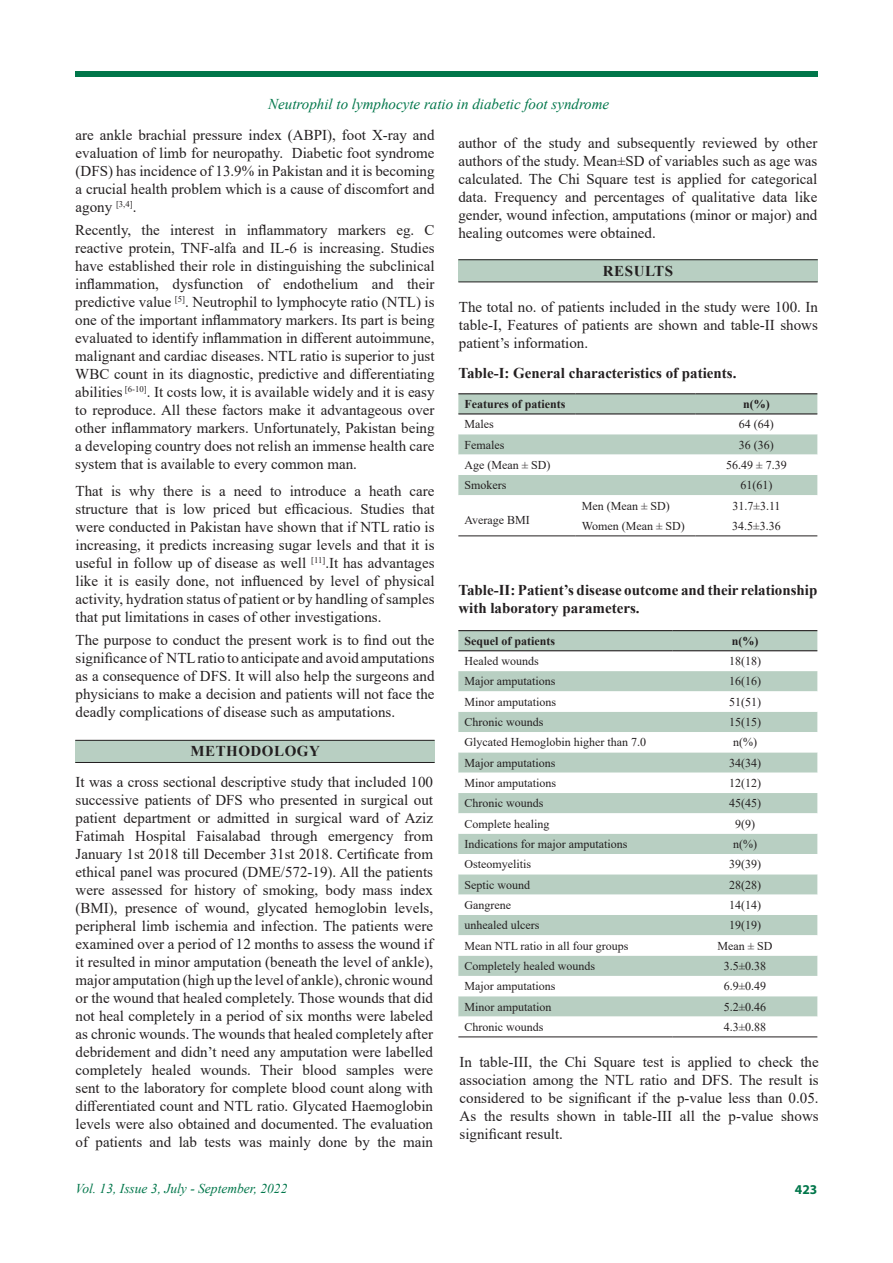
<style>
.page{position:relative;width:893px;height:1263px;background:#fff}
.page>*{position:absolute;margin:0;border:0;box-sizing:border-box;transform-origin:0 0}
.t1{font:15px/18px "Times New Roman";color:#231f20;text-align:justify}
.t2{font:700 15px/18px "Times New Roman";color:#231f20}
.t3{font:italic 15px "Times New Roman";color:#00764a}
.t4{font:700 15px "Times New Roman";letter-spacing:.035em;color:#231f20}
.t5{font:italic 13.5px "Times New Roman";color:#00764a}
.t6{font:700 13.5px "Myriad Pro";color:#00764a}
.t7{font:12px "Times New Roman";color:#231f20}
.t8{font:700 12px "Times New Roman";color:#231f20}
</style>
<div class="page">
<div style="left:75px;top:71px;width:742px;height:6px;background:#00764a"></div>
<div style="left:75px;top:740px;width:360px;height:22px;background:#b8cfc2"></div>
<hr style="left:75px;top:740px;width:360px;height:1px;background:#231f20">
<hr style="left:75px;top:762px;width:360px;height:1px;background:#231f20">
<div style="left:458px;top:260px;width:360px;height:22px;background:#b8cfc2"></div>
<hr style="left:458px;top:259px;width:360px;height:1px;background:#231f20">
<hr style="left:458px;top:282px;width:360px;height:1px;background:#231f20">
<svg style="left:458px;top:394px;width:359px;height:101px"></svg>
<hr style="left:458px;top:393px;width:118px;height:1px;background:#231f20">
<hr style="left:576px;top:393px;width:120px;height:1px;background:#231f20">
<hr style="left:696px;top:393px;width:121px;height:1px;background:#231f20">
<hr style="left:458px;top:413px;width:118px;height:1px;background:#231f20">
<hr style="left:576px;top:413px;width:120px;height:1px;background:#231f20">
<hr style="left:696px;top:413px;width:121px;height:1px;background:#231f20">
<hr style="left:458px;top:535px;width:118px;height:1px;background:#231f20">
<hr style="left:576px;top:535px;width:120px;height:1px;background:#231f20">
<hr style="left:696px;top:535px;width:121px;height:1px;background:#231f20">
<div style="left:458px;top:631px;width:359px;height:101px;background:#b8cfc2"></div>
<svg style="left:458px;top:651px;width:359px;height:20px"></svg>
<svg style="left:458px;top:691px;width:359px;height:21px"></svg>
<svg style="left:458px;top:752px;width:359px;height:265px;fill:#b8cfc2"></svg>
<hr style="left:458px;top:630px;width:215px;height:1px;background:#231f20">
<hr style="left:673px;top:630px;width:144px;height:1px;background:#231f20">
<hr style="left:458px;top:650px;width:215px;height:1px;background:#231f20">
<hr style="left:673px;top:650px;width:144px;height:1px;background:#231f20">
<hr style="left:458px;top:1036px;width:215px;height:1px;background:#231f20">
<hr style="left:673px;top:1036px;width:144px;height:1px;background:#231f20">
<p class="t3" style="left:268px;top:93px;width:342px">Neutrophil to lymphocyte ratio in diabetic foot syndrome</p>
<p class="t1" style="left:76px;top:126px;width:361px">are ankle brachial pressure index (ABPI), foot X-ray and evaluation of limb for neuropathy. Diabetic foot syndrome (DFS) has incidence of 13.9% in Pakistan and it is becoming a crucial health problem which is a cause of discomfort and agony <sup>[3,4]</sup>.</p>
<p class="t1" style="left:75px;top:221px;width:361px">Recently, the interest in inflammatory markers eg. C reactive protein, TNF-alfa and IL-6 is increasing. Studies have established their role in distinguishing the subclinical inflammation, dysfunction of endothelium and their predictive value <sup>[5]</sup>. Neutrophil to lymphocyte ratio (NTL) is one of the important inflammatory markers. Its part is being evaluated to identify inflammation in different autoimmune, malignant and cardiac diseases. NTL ratio is superior to just WBC count in its diagnostic, predictive and differentiating abilities <sup>[6-10]</sup>. It costs low, it is available widely and it is easy to reproduce. All these factors make it advantageous over other inflammatory markers. Unfortunately, Pakistan being a developing country does not relish an immense health care system that is available to every common man.</p>
<p class="t1" style="left:76px;top:482px;width:361px">That is why there is a need to introduce a heath care structure that is low priced but efficacious. Studies that were conducted in Pakistan have shown that if NTL ratio is increasing, it predicts increasing sugar levels and that it is useful in follow up of disease as well <sup>[11]</sup>.It has advantages like it is easily done, not influenced by level of physical activity, hydration status of patient or by handling of samples that put limitations in cases of other investigations.</p>
<p class="t1" style="left:76px;top:631px;width:360px">The purpose to conduct the present work is to find out the significance of NTL ratio to anticipate and avoid amputations as a consequence of DFS. It will also help the surgeons and physicians to make a decision and patients will not face the deadly complications of disease such as amputations.</p>
<p class="t1" style="left:458px;top:133px;width:361px">author of the study and subsequently reviewed by other authors of the study. Mean±SD of variables such as age was calculated. The Chi Square test is applied for categorical data. Frequency and percentages of qualitative data like gender, wound infection, amputations (minor or major) and healing outcomes were obtained.</p>
<p class="t4" style="left:603px;top:260px;width:72px">RESULTS</p>
<p class="t1" style="left:459px;top:298px;width:360px">The total no. of patients included in the study were 100. In table-I, Features of patients are shown and table-II shows patient’s information.</p>
<p class="t2" style="left:458px;top:364px;width:280px">Table-I: General characteristics of patients.</p>
<p class="t8" style="left:464px;top:395px;width:103px">Features of patients</p>
<p class="t8" style="left:743px;top:395px;width:28px">n(%)</p>
<p class="t7" style="left:464px;top:416px;width:31px">Males</p>
<p class="t7" style="left:739px;top:416px;width:36px">64 (64)</p>
<p class="t7" style="left:464px;top:436px;width:41px">Females</p>
<p class="t7" style="left:739px;top:436px;width:36px">36 (36)</p>
<p class="t7" style="left:464px;top:456px;width:88px">Age (Mean ± SD)</p>
<p class="t7" style="left:726px;top:456px;width:62px">56.49 ± 7.39</p>
<p class="t7" style="left:464px;top:477px;width:43px">Smokers</p>
<p class="t7" style="left:740px;top:477px;width:33px">61(61)</p>
<p class="t7" style="left:464px;top:511px;width:67px">Average BMI</p>
<p class="t7" style="left:582px;top:497px;width:90px">Men (Mean ± SD)</p>
<p class="t7" style="left:732px;top:497px;width:50px">31.7±3.11</p>
<p class="t7" style="left:582px;top:517px;width:105px">Women (Mean ± SD)</p>
<p class="t7" style="left:732px;top:517px;width:50px">34.5±3.36</p>
<p class="t2" style="left:458px;top:580px;width:360px">Table-II: Patient’s disease outcome and their relationship with laboratory parameters.</p>
<p class="t8" style="left:464px;top:632px;width:92px">Sequel of patients</p>
<p class="t8" style="left:732px;top:632px;width:28px">n(%)</p>
<p class="t7" style="left:464px;top:653px;width:76px">Healed wounds</p>
<p class="t7" style="left:729px;top:653px;width:33px">18(18)</p>
<p class="t7" style="left:464px;top:673px;width:92px">Major amputations</p>
<p class="t7" style="left:729px;top:673px;width:33px">16(16)</p>
<p class="t7" style="left:464px;top:693px;width:93px">Minor amputations</p>
<p class="t7" style="left:729px;top:693px;width:33px">51(51)</p>
<p class="t7" style="left:464px;top:713px;width:80px">Chronic wounds</p>
<p class="t7" style="left:729px;top:713px;width:33px">15(15)</p>
<p class="t7" style="left:464px;top:734px;width:183px">Glycated Hemoglobin higher than 7.0</p>
<p class="t7" style="left:733px;top:734px;width:25px">n(%)</p>
<p class="t7" style="left:464px;top:754px;width:92px">Major amputations</p>
<p class="t7" style="left:729px;top:754px;width:33px">34(34)</p>
<p class="t7" style="left:464px;top:774px;width:93px">Minor amputations</p>
<p class="t7" style="left:729px;top:774px;width:33px">12(12)</p>
<p class="t7" style="left:464px;top:795px;width:80px">Chronic wounds</p>
<p class="t7" style="left:729px;top:795px;width:33px">45(45)</p>
<p class="t7" style="left:464px;top:815px;width:86px">Complete healing</p>
<p class="t7" style="left:735px;top:815px;width:21px">9(9)</p>
<p class="t7" style="left:464px;top:835px;width:164px">Indications for major amputations</p>
<p class="t7" style="left:733px;top:835px;width:25px">n(%)</p>
<p class="t7" style="left:464px;top:856px;width:68px">Osteomyelitis</p>
<p class="t7" style="left:729px;top:856px;width:33px">39(39)</p>
<p class="t7" style="left:464px;top:876px;width:67px">Septic wound</p>
<p class="t7" style="left:729px;top:876px;width:33px">28(28)</p>
<p class="t7" style="left:464px;top:896px;width:48px">Gangrene</p>
<p class="t7" style="left:729px;top:896px;width:33px">14(14)</p>
<p class="t7" style="left:464px;top:917px;width:76px">unhealed ulcers</p>
<p class="t7" style="left:729px;top:917px;width:33px">19(19)</p>
<p class="t7" style="left:464px;top:937px;width:166px">Mean NTL ratio in all four groups</p>
<p class="t7" style="left:717px;top:937px;width:57px">Mean ± SD</p>
<p class="t7" style="left:464px;top:957px;width:132px">Completely healed wounds</p>
<p class="t7" style="left:724px;top:957px;width:44px">3.5±0.38</p>
<p class="t7" style="left:464px;top:978px;width:92px">Major amputations</p>
<p class="t7" style="left:724px;top:978px;width:44px">6.9±0.49</p>
<p class="t7" style="left:464px;top:998px;width:88px">Minor amputation</p>
<p class="t7" style="left:724px;top:998px;width:44px">5.2±0.46</p>
<p class="t7" style="left:464px;top:1018px;width:80px">Chronic wounds</p>
<p class="t7" style="left:724px;top:1018px;width:44px">4.3±0.88</p>
<p class="t4" style="left:190px;top:741px;width:131px">METHODOLOGY</p>
<p class="t1" style="left:76px;top:773px;width:359px">It was a cross sectional descriptive study that included 100 successive patients of DFS who presented in surgical out patient department or admitted in surgical ward of Aziz Fatimah Hospital Faisalabad through emergency from January 1st 2018 till December 31st 2018. Certificate from ethical panel was procured (DME/572-19). All the patients were assessed for history of smoking, body mass index (BMI), presence of wound, glycated hemoglobin levels, peripheral limb ischemia and infection. The patients were examined over a period of 12 months to assess the wound if it resulted in minor amputation (beneath the level of ankle), major amputation (high up the level of ankle), chronic wound or the wound that healed completely. Those wounds that did not heal completely in a period of six months were labeled as chronic wounds. The wounds that healed completely after debridement and didn’t need any amputation were labelled completely healed wounds. Their blood samples were sent to the laboratory for complete blood count along with differentiated count and NTL ratio. Glycated Haemoglobin levels were also obtained and documented. The evaluation of patients and lab tests was mainly done by the main</p>
<p class="t1" style="left:460px;top:1052px;width:361px">In table-III, the Chi Square test is applied to check the association among the NTL ratio and DFS. The result is considered to be significant if the p-value less than 0.05.<br>As the results shown in table-III all the p-value shows significant result.</p>
<p class="t5" style="left:76px;top:1179px;width:213px">Vol. 13, Issue 3, July - September, 2022</p>
<p class="t6" style="left:795px;top:1180px;width:24px">423</p>
</div>
